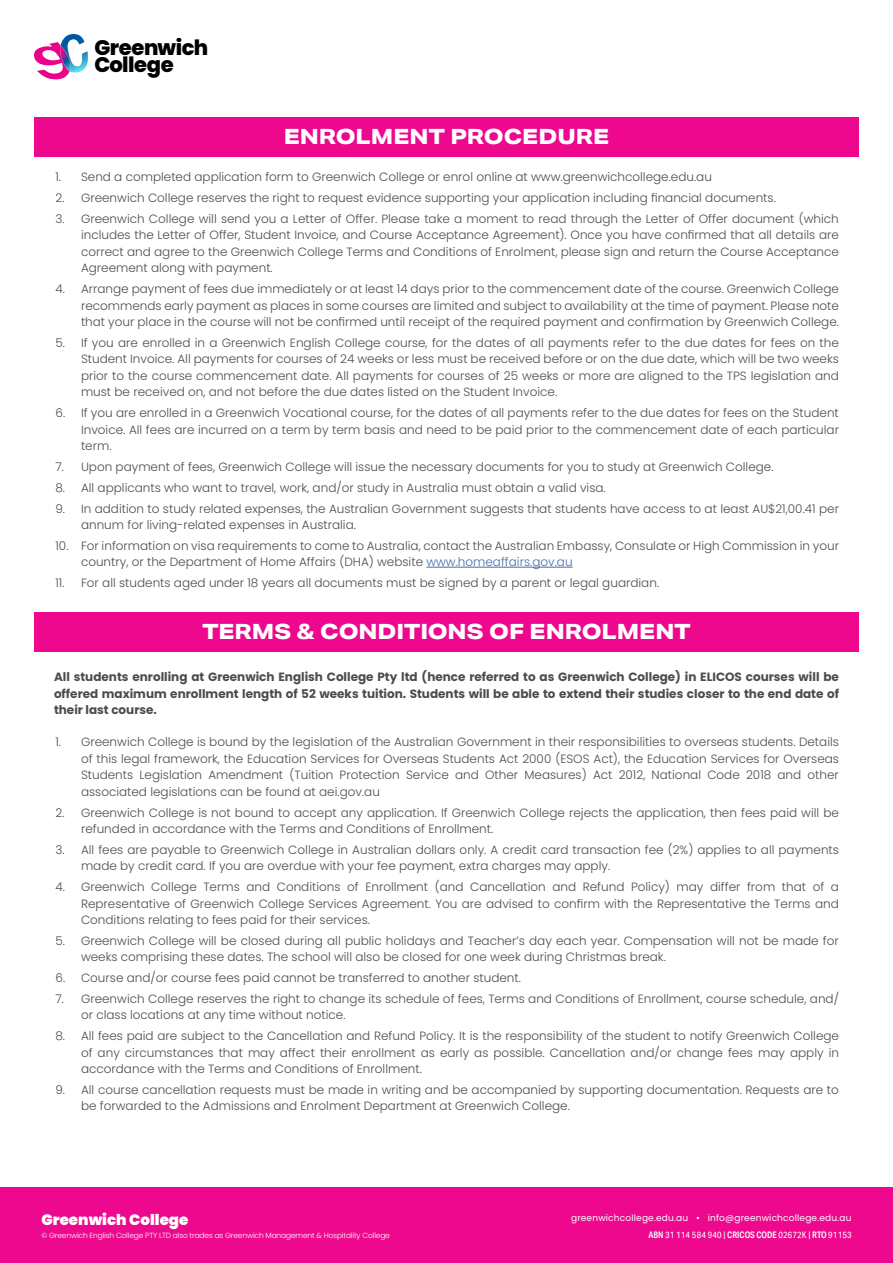
<style>
.page{position:relative;width:893px;height:1263px;background:#fff}
.page>*{position:absolute;margin:0;border:0;box-sizing:border-box;transform-origin:0 0}
.t1{font:800 21px "Aktiv Grotesk Ex";color:#fff}
.t2{font:800 21px/17px "Poppins";letter-spacing:-.02em;color:#000}
.t3{font:900 15px "Poppins";color:#fff}
.t4{font:300 12px/16.5px "Poppins";color:#4b4c4d;text-align:justify}
.TERMS{font:700 12px/16.5px "Poppins";color:#4b4c4d;text-align:justify}
.t5{font:9px "Poppins";letter-spacing:.02em;color:#fff}
.t6{font:9px "Aktiv Grotesk Cd";letter-spacing:.02em;color:#fff}
.t7{font:300 7.5px "Poppins";letter-spacing:-.02em;color:#fff}
.s1{color:#436da8}
.s2{font-weight:600}
</style>
<div class="page">
<div style="left:34px;top:117px;width:825px;height:39px;background:#ed088d"></div>
<div style="left:34px;top:612px;width:825px;height:39px;background:#ed088d"></div>
<hr style="left:426px;top:567px;width:147px;height:1px;background:#436da8">
<svg style="left:34px;top:34px;width:54px;height:45px"></svg>
<div style="left:0;top:1187px;width:893px;height:76px;background:#ed088d"></div>
<p class="t2" style="left:94px;top:39px;width:115px">Greenwich<br>College</p>
<p class="t1" style="left:284px;top:123px;width:327px">ENROLMENT PROCEDURE</p>
<p class="t4" style="left:55px;top:169px;width:658px">1. Send a completed application form to Greenwich College or enrol online at www.greenwichcollege.edu.au</p>
<p class="t4" style="left:55px;top:190px;width:722px">2. Greenwich College reserves the right to request evidence supporting your application including financial documents.</p>
<p class="t4" style="left:81px;top:211px;width:759px;text-indent:-26px">3. Greenwich College will send you a Letter of Offer. Please take a moment to read through the Letter of Offer document (which includes the Letter of Offer, Student Invoice, and Course Acceptance Agreement). Once you have confirmed that all details are correct and agree to the Greenwich College Terms and Conditions of Enrolment, please sign and return the Course Acceptance Agreement along with payment.</p>
<p class="t4" style="left:81px;top:281px;width:759px;text-indent:-26px">4. Arrange payment of fees due immediately or at least 14 days prior to the commencement date of the course. Greenwich College recommends early payment as places in some courses are limited and subject to availability at the time of payment. Please note that your place in the course will not be confirmed until receipt of the required payment and confirmation by Greenwich College.</p>
<p class="t4" style="left:81px;top:335px;width:759px;text-indent:-26px">5. If you are enrolled in a Greenwich English College course, for the dates of all payments refer to the due dates for fees on the Student Invoice. All payments for courses of 24 weeks or less must be received before or on the due date, which will be two weeks prior to the course commencement date. All payments for courses of 25 weeks or more are aligned to the TPS legislation and must be received on, and not before the due dates listed on the Student Invoice.</p>
<p class="t4" style="left:81px;top:405px;width:760px;text-indent:-26px">6. If you are enrolled in a Greenwich Vocational course, for the dates of all payments refer to the due dates for fees on the Student Invoice. All fees are incurred on a term by term basis and need to be paid prior to the commencement date of each particular term.</p>
<p class="t4" style="left:55px;top:459px;width:720px">7. Upon payment of fees, Greenwich College will issue the necessary documents for you to study at Greenwich College.</p>
<p class="t4" style="left:55px;top:479px;width:552px">8. All applicants who want to travel, work, and/or study in Australia must obtain a valid visa.</p>
<p class="t4" style="left:81px;top:500px;width:759px;text-indent:-26px">9. In addition to study related expenses, the Australian Government suggests that students have access to at least AU$21,00.41 per annum for living-related expenses in Australia.</p>
<p class="t4" style="left:81px;top:537px;width:759px;text-indent:-26px">10. For information on visa requirements to come to Australia, contact the Australian Embassy, Consulate or High Commission in your country, or the Department of Home Affairs (DHA) website <span class="s1">www.homeaffairs.gov.au</span></p>
<p class="t4" style="left:55px;top:575px;width:605px">11. For all students aged under 18 years all documents must be signed by a parent or legal guardian.</p>
<p class="t1" style="left:202px;top:618px;width:490px">TERMS &amp; CONDITIONS OF ENROLMENT</p>
<p class="TERMS" style="left:54px;top:669px;width:786px">All students enrolling at Greenwich English College Pty ltd (hence referred to as Greenwich College) in ELICOS courses will be offered maximum enrollment length of 52 weeks tuition. Students will be able to extend their studies closer to the end date of their last course.</p>
<p class="t4" style="left:81px;top:734px;width:759px;text-indent:-26px">1. Greenwich College is bound by the legislation of the Australian Government in their responsibilities to overseas students. Details of this legal framework, the Education Services for Overseas Students Act 2000 (ESOS Act), the Education Services for Overseas Students Legislation Amendment (Tuition Protection Service and Other Measures) Act 2012, National Code 2018 and other associated legislations can be found at aei.gov.au</p>
<p class="t4" style="left:81px;top:804px;width:759px;text-indent:-26px">2. Greenwich College is not bound to accept any application. If Greenwich College rejects the application, then fees paid will be refunded in accordance with the Terms and Conditions of Enrollment.</p>
<p class="t4" style="left:81px;top:841px;width:759px;text-indent:-26px">3. All fees are payable to Greenwich College in Australian dollars only. A credit card transaction fee (2%) applies to all payments made by credit card. If you are overdue with your fee payment, extra charges may apply.</p>
<p class="t4" style="left:81px;top:879px;width:759px;text-indent:-26px">4. Greenwich College Terms and Conditions of Enrollment (and Cancellation and Refund Policy) may differ from that of a Representative of Greenwich College Services Agreement. You are advised to confirm with the Representative the Terms and Conditions relating to fees paid for their services.</p>
<p class="t4" style="left:81px;top:932px;width:759px;text-indent:-26px">5. Greenwich College will be closed during all public holidays and Teacher’s day each year. Compensation will not be made for weeks comprising these dates. The school will also be closed for one week during Christmas break.</p>
<p class="t4" style="left:55px;top:970px;width:467px">6. Course and/or course fees paid cannot be transferred to another student.</p>
<p class="t4" style="left:81px;top:990px;width:759px;text-indent:-26px">7. Greenwich College reserves the right to change its schedule of fees, Terms and Conditions of Enrollment, course schedule, and/ or class locations at any time without notice.</p>
<p class="t4" style="left:81px;top:1028px;width:759px;text-indent:-26px">8. All fees paid are subject to the Cancellation and Refund Policy. It is the responsibility of the student to notify Greenwich College of any circumstances that may affect their enrollment as early as possible. Cancellation and/or change fees may apply in accordance with the Terms and Conditions of Enrollment.</p>
<p class="t4" style="left:81px;top:1081px;width:759px;text-indent:-26px">9. All course cancellation requests must be made in writing and be accompanied by supporting documentation. Requests are to be forwarded to the Admissions and Enrolment Department at Greenwich College.</p>
<p class="t3" style="left:41px;top:1211px;width:148px">Greenwich College</p>
<p class="t7" style="left:41px;top:1231px;width:350px">© Greenwich English College PTY LTD also trades as Greenwich Management &amp; Hospitality College</p>
<p class="t5" style="left:571px;top:1213px;width:282px">greenwichcollege.edu.au • info@greenwichcollege.edu.au</p>
<p class="t6" style="left:648px;top:1229px;width:205px"><span class="s2">ABN</span> 31 114 584 940 | <span class="s2">CRICOS CODE</span> 02672K | <span class="s2">RTO</span> 91153</p>
</div>
